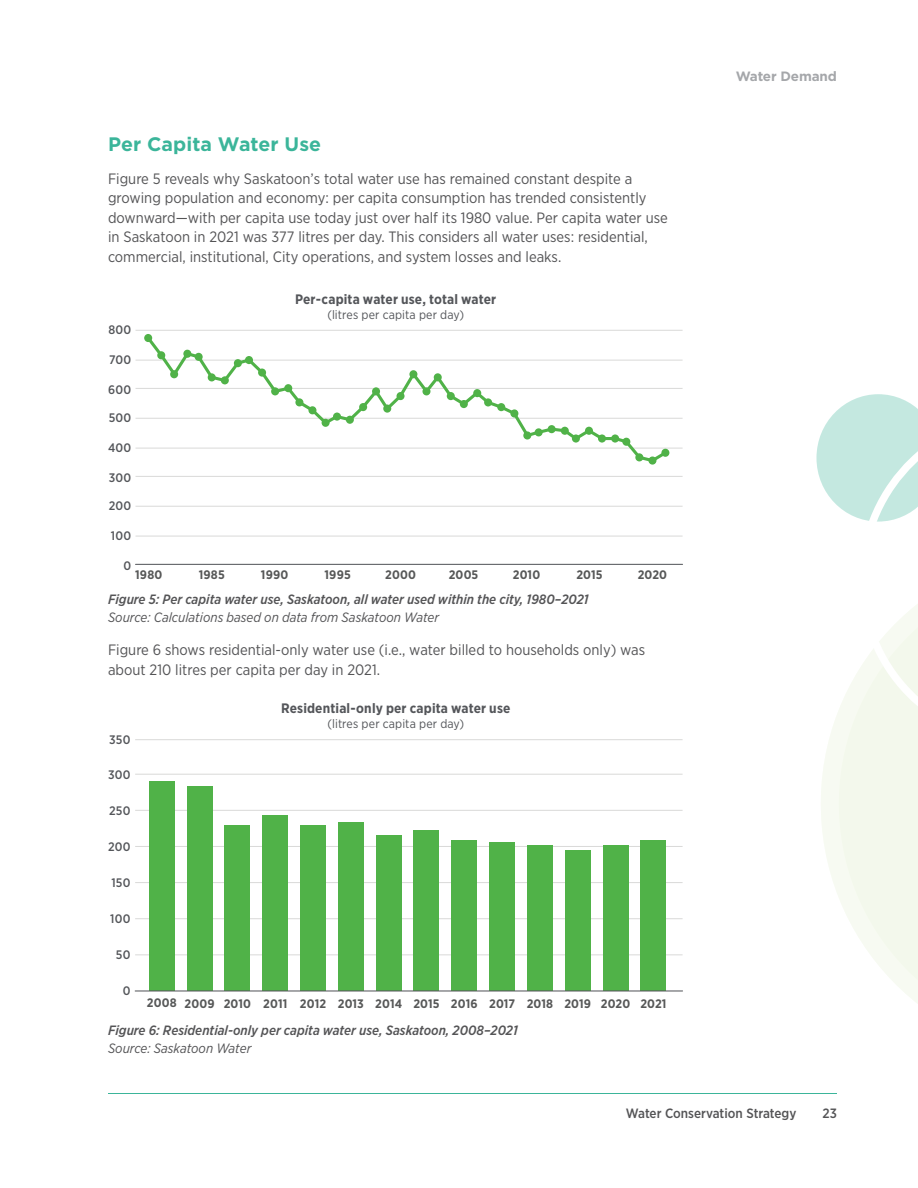
<style>
.page{position:relative;width:918px;height:1188px;background:#fff}
.page>*{position:absolute;margin:0;border:0;box-sizing:border-box;transform-origin:0 0}
.t1{font:700 19.5px "Gotham";color:#3bb59a}
.t2{font:15px/19.5px "Gotham Narrow";color:#545456}
.t3{font:700 13.65px "Gotham Narrow";letter-spacing:.01em;color:#54565a}
.table_title{font:italic 500 13.5px "Gotham Narrow";color:#545456}
.figure_source{font:italic 13.5px "Gotham Narrow";color:#545456}
.t4{font:500 13.5px "Gotham Narrow";color:#545456}
.t5{font:700 13.5px "Gotham";letter-spacing:-.01em;color:#a5a7aa}
.t6{font:700 12.3px "Gotham Narrow";letter-spacing:.015em;color:#575858}
.t7{font:12.3px "Gotham Narrow";letter-spacing:.01em;color:#54565a}
.t8{font:500 12.3px "Gotham Narrow";letter-spacing:.015em;color:#54565a}
</style>
<div class="page">
<svg style="left:821px;top:749px;width:97px;height:255px"></svg>
<svg style="left:816px;top:394px;width:102px;height:355px"></svg>
<hr style="left:108px;top:1093px;width:729px;height:1px;background:#3bb59a">
<hr style="left:136px;top:360px;width:547px;height:1px;background:#d9d9d8">
<hr style="left:136px;top:388px;width:547px;height:1px;background:#d9d9d8">
<hr style="left:136px;top:418px;width:547px;height:1px;background:#d9d9d8">
<hr style="left:136px;top:448px;width:547px;height:1px;background:#d9d9d8">
<hr style="left:136px;top:476px;width:547px;height:1px;background:#d9d9d8">
<hr style="left:136px;top:506px;width:547px;height:1px;background:#d9d9d8">
<hr style="left:136px;top:536px;width:547px;height:1px;background:#d9d9d8">
<hr style="left:136px;top:564px;width:547px;height:1px;background:#54565a">
<hr style="left:136px;top:330px;width:547px;height:1px;background:#d9d9d8">
<svg style="left:144px;top:334px;width:526px;height:130px"></svg>
<hr style="left:135px;top:955px;width:548px;height:1px;background:#d9d9d8">
<hr style="left:135px;top:918px;width:548px;height:1px;background:#d9d9d8">
<hr style="left:135px;top:882px;width:548px;height:1px;background:#d9d9d8">
<hr style="left:135px;top:846px;width:548px;height:1px;background:#d9d9d8">
<hr style="left:135px;top:810px;width:548px;height:1px;background:#d9d9d8">
<hr style="left:135px;top:774px;width:548px;height:1px;background:#d9d9d8">
<hr style="left:135px;top:739px;width:548px;height:1px;background:#d9d9d8">
<div style="left:641px;top:840px;width:25px;height:151px;background:#50b248"></div>
<div style="left:603px;top:845px;width:25px;height:146px;background:#50b248"></div>
<div style="left:565px;top:850px;width:25px;height:141px;background:#50b248"></div>
<div style="left:527px;top:845px;width:25px;height:146px;background:#50b248"></div>
<div style="left:490px;top:842px;width:25px;height:149px;background:#50b248"></div>
<div style="left:452px;top:840px;width:25px;height:151px;background:#50b248"></div>
<div style="left:414px;top:831px;width:25px;height:160px;background:#50b248"></div>
<div style="left:376px;top:836px;width:25px;height:155px;background:#50b248"></div>
<div style="left:338px;top:822px;width:25px;height:169px;background:#50b248"></div>
<div style="left:300px;top:826px;width:26px;height:165px;background:#50b248"></div>
<div style="left:263px;top:816px;width:25px;height:175px;background:#50b248"></div>
<div style="left:225px;top:826px;width:25px;height:165px;background:#50b248"></div>
<div style="left:187px;top:786px;width:25px;height:205px;background:#50b248"></div>
<div style="left:149px;top:782px;width:25px;height:209px;background:#50b248"></div>
<hr style="left:135px;top:990px;width:548px;height:1px;background:#54565a">
<p class="t1" style="left:108px;top:131px;width:215px">Per Capita Water Use</p>
<p class="t2" style="left:108px;top:168px;width:561px">Figure 5 reveals why Saskatoon’s total water use has remained constant despite a growing population and economy: per capita consumption has trended consistently downward—with per capita use today just over half its 1980 value. Per capita water use in Saskatoon in 2021 was 377 litres per day. This considers all water uses: residential, commercial, institutional, City operations, and system losses and leaks.</p>
<p class="t8" style="left:108px;top:322px;width:24px">800</p>
<p class="t8" style="left:109px;top:352px;width:24px">700</p>
<p class="t8" style="left:108px;top:382px;width:24px">600</p>
<p class="t8" style="left:109px;top:410px;width:24px">500</p>
<p class="t8" style="left:108px;top:440px;width:25px">400</p>
<p class="t8" style="left:109px;top:470px;width:24px">300</p>
<p class="t8" style="left:109px;top:498px;width:24px">200</p>
<p class="t8" style="left:111px;top:528px;width:22px">100</p>
<p class="t3" style="left:295px;top:290px;width:203px">Per-capita water use, total water</p>
<p class="t7" style="left:327px;top:307px;width:138px">(litres per capita per day)</p>
<p class="t8" style="left:123px;top:558px;width:9px">0</p>
<p class="t6" style="left:135px;top:567px;width:29px">1980</p>
<p class="t6" style="left:199px;top:567px;width:28px">1985</p>
<p class="t6" style="left:261px;top:567px;width:29px">1990</p>
<p class="t6" style="left:325px;top:567px;width:28px">1995</p>
<p class="t6" style="left:385px;top:567px;width:32px">2000</p>
<p class="t6" style="left:449px;top:567px;width:31px">2005</p>
<p class="t6" style="left:513px;top:567px;width:29px">2010</p>
<p class="t6" style="left:576px;top:567px;width:28px">2015</p>
<p class="t6" style="left:638px;top:567px;width:31px">2020</p>
<p class="table_title" style="left:108px;top:591px;width:482px">Figure 5: Per capita water use, Saskatoon, all water used within the city, 1980–2021</p>
<p class="figure_source" style="left:108px;top:609px;width:333px">Source: Calculations based on data from Saskatoon Water</p>
<p class="t2" style="left:108px;top:640px;width:539px">Figure 6 shows residential-only water use (i.e., water billed to households only) was about 210 litres per capita per day in 2021.</p>
<p class="t8" style="left:109px;top:731px;width:23px">350</p>
<p class="t8" style="left:108px;top:767px;width:24px">300</p>
<p class="t8" style="left:109px;top:803px;width:23px">250</p>
<p class="t8" style="left:108px;top:839px;width:24px">200</p>
<p class="t8" style="left:111px;top:875px;width:20px">150</p>
<p class="t8" style="left:110px;top:911px;width:22px">100</p>
<p class="t8" style="left:116px;top:947px;width:16px">50</p>
<p class="t8" style="left:123px;top:983px;width:9px">0</p>
<p class="t3" style="left:281px;top:699px;width:231px">Residential-only per capita water use</p>
<p class="t7" style="left:328px;top:716px;width:138px">(litres per capita per day)</p>
<p class="t6" style="left:147px;top:995px;width:521px">2008 2009 2010 2011 2012 2013 2014 2015 2016 2017 2018 2019 2020 2021</p>
<p class="table_title" style="left:108px;top:1022px;width:412px">Figure 6: Residential-only per capita water use, Saskatoon, 2008–2021</p>
<p class="figure_source" style="left:108px;top:1039px;width:145px">Source: Saskatoon Water</p>
<p class="t5" style="left:736px;top:67px;width:103px">Water Demand</p>
<p class="t4" style="left:626px;top:1105px;width:172px">Water Conservation Strategy</p>
<p class="t4" style="left:823px;top:1105px;width:16px">23</p>
</div>
